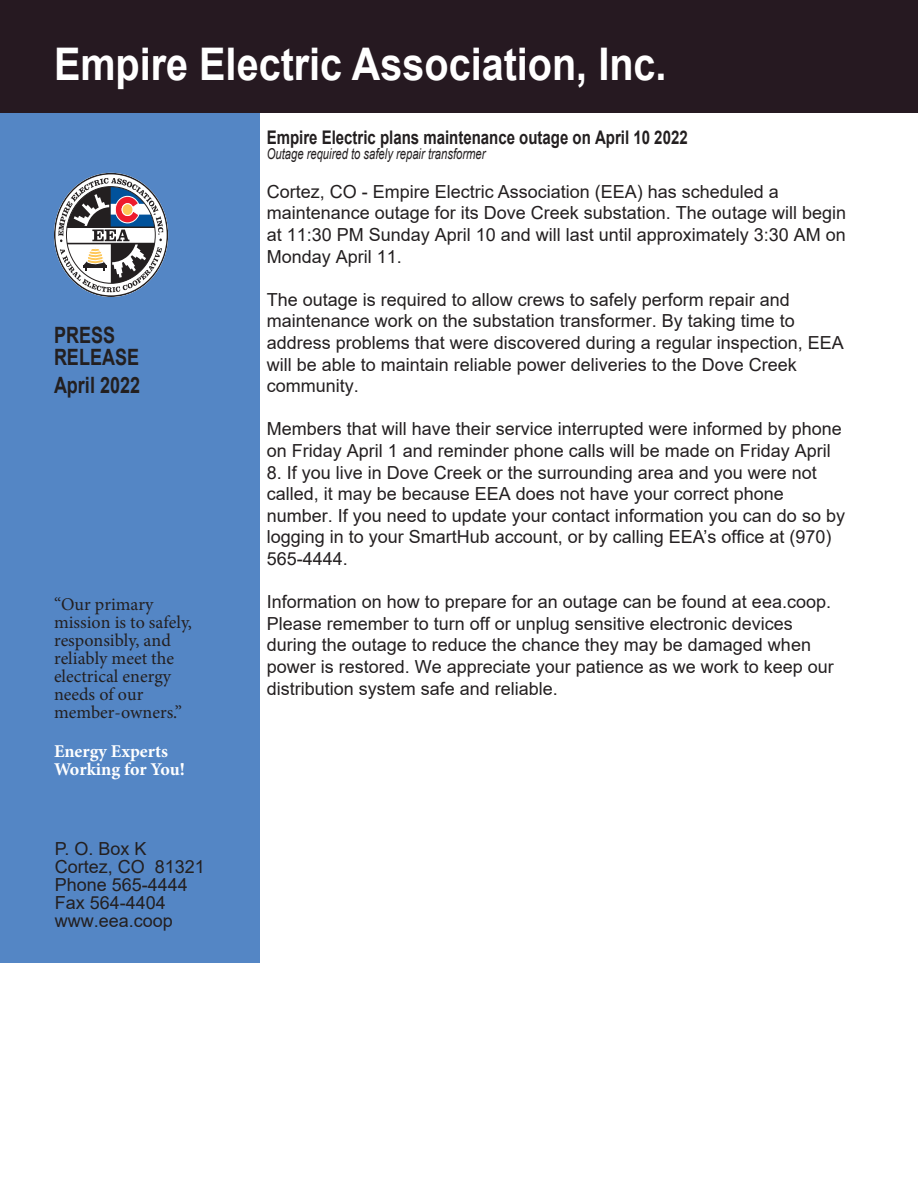
<style>
.page{position:relative;width:918px;height:1188px;background:#fff}
.page>*{position:absolute;margin:0;border:0;box-sizing:border-box;transform-origin:0 0}
.t1{font:700 45px "Arial";color:#fff;scale:.88 1}
.t2{font:700 22.5px/22.5px "Arial";color:#231f20;scale:.8 1}
.t3{font:700 18.75px "Arial";color:#231f20;scale:.8 1}
.t4{font:18px/21.6px "Arial";color:#231f20}
.t5{font:18px/18px "Minion Pro";color:#231f20}
.t6{font:700 18px/18px "Minion Pro";color:#fff}
.t7{font:italic 15px "Arial";color:#231f20;scale:.75 1}
</style>
<div class="page">
<div style="left:0;top:0;width:259px;height:963px;background:#5486c5"></div>
<div style="left:0;top:0;width:918px;height:112px;background:#261921"></div>
<svg style="left:54px;top:173px;width:114px;height:124px"></svg>
<div style="left:122px;top:204px;width:11px;height:12px;background:#fec757;border-radius:50%"></div>
<div style="left:122px;top:203px;width:11px;height:13px;border:1px solid #fff;border-radius:50%"></div>
<p class="t1" style="left:54px;top:33px;width:698px">Empire Electric Association, Inc.</p>
<p class="t2" style="left:54px;top:324px;width:108px">PRESS<br>RELEASE</p>
<p class="t2" style="left:54px;top:374px;width:109px">April 2022</p>
<p class="t5" style="left:54px;top:595px;width:140px">“Our primary mission is to safely, responsibly, and reliably meet the electrical energy needs of our member-owners.”</p>
<p class="t6" style="left:54px;top:742px;width:132px">Energy Experts<br>Working for You!</p>
<p class="t4" style="left:55px;top:839px;width:152px;line-height:18px">P. O. Box K<br>Cortez, CO 81321<br>Phone 565-4444<br>Fax 564-4404 www.eea.coop</p>
<p class="t3" style="left:267px;top:124px;width:528px">Empire Electric plans maintenance outage on April 10 2022</p>
<p class="t7" style="left:267px;top:144px;width:293px">Outage required to safely repair transformer</p>
<p class="t4" style="left:267px;top:181px;width:581px">Cortez, CO - Empire Electric Association (EEA) has scheduled a maintenance outage for its Dove Creek substation. The outage will begin at 11:30 PM Sunday April 10 and will last until approximately 3:30 AM on Monday April 11.</p>
<p class="t4" style="left:267px;top:289px;width:579px">The outage is required to allow crews to safely perform repair and maintenance work on the substation transformer. By taking time to address problems that were discovered during a regular inspection, EEA will be able to maintain reliable power deliveries to the Dove Creek community.</p>
<p class="t4" style="left:267px;top:418px;width:577px">Members that will have their service interrupted were informed by phone on Friday April 1 and reminder phone calls will be made on Friday April</p>
<p class="t4" style="left:267px;top:461px;width:580px">8. If you live in Dove Creek or the surrounding area and you were not called, it may be because EEA does not have your correct phone number. If you need to update your contact information you can do so by logging in to your SmartHub account, or by calling EEA’s office at (970)<br>565-4444.</p>
<p class="t4" style="left:267px;top:591px;width:569px">Information on how to prepare for an outage can be found at eea.coop.<br>Please remember to turn off or unplug sensitive electronic devices during the outage to reduce the chance they may be damaged when power is restored. We appreciate your patience as we work to keep our distribution system safe and reliable.</p>
</div>
